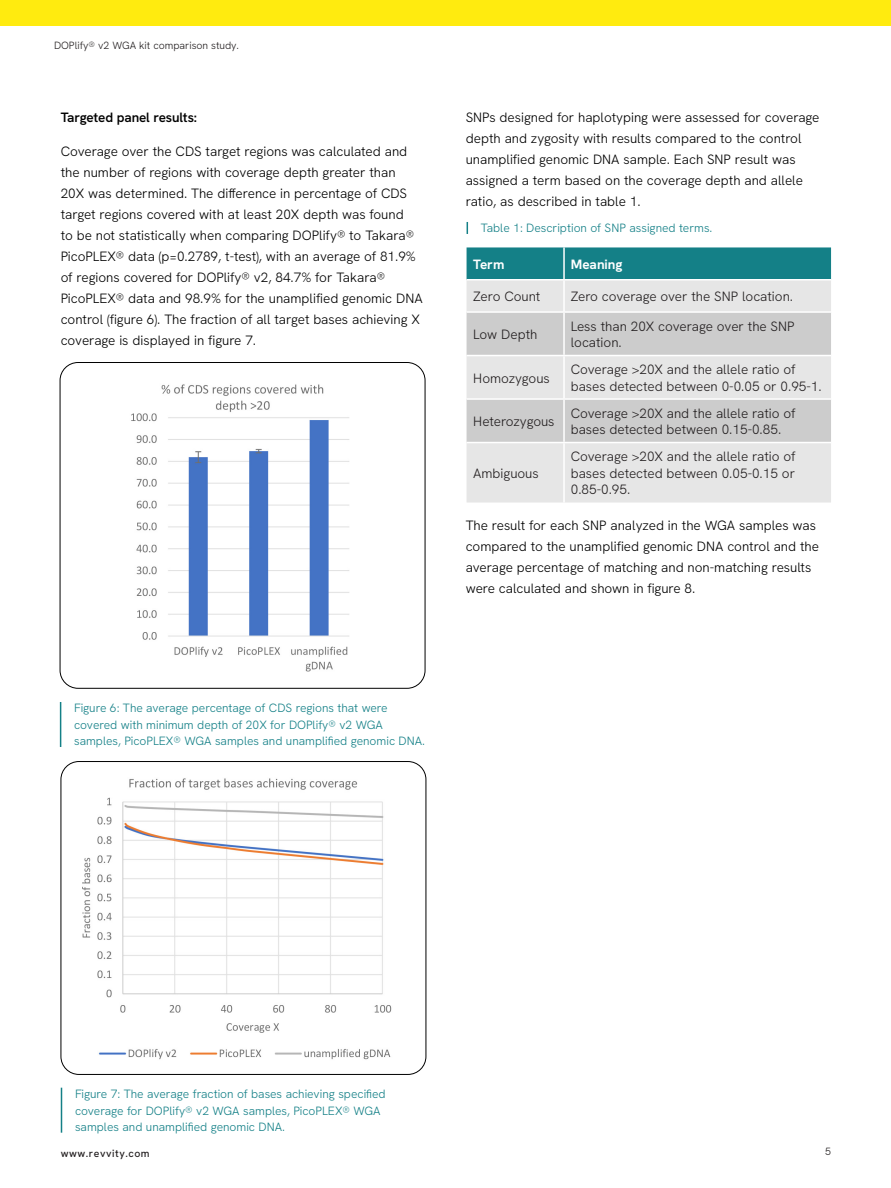
<style>
.page{position:relative;width:891px;height:1188px;background:#fff}
.page>*{position:absolute;margin:0;border:0;box-sizing:border-box;transform-origin:0 0}
.Body_Copy{font:300 13.5px/21px "Hanken Grotesk";color:#000}
.Table_Body_Black{font:300 13.5px/16.5px "Hanken Grotesk";letter-spacing:-.005em;color:#231f20}
.Paragraph_Title{font:600 13.5px "Hanken Grotesk";letter-spacing:-.01em;color:#000}
.Table_Head{font:700 13.5px "Hanken Grotesk";color:#fff}
.Captions{font:300 12px/16.5px "Hanken Grotesk";color:#148087}
.t1{font:300 10.5px "Hanken Grotesk";color:#231f20}
.t2{font:500 10.5px "Hanken Grotesk";letter-spacing:.05em;color:#231f20}
</style>
<div class="page">
<div style="left:0;top:0;width:891px;height:26px;background:#ffeb0f"></div>
<div style="left:60px;top:362px;width:365px;height:326px;border:1px solid #000;border-radius:18px"></div>
<hr style="left:60px;top:702px;width:1px;height:45px;background:#148087">
<img style="left:82px;top:778px;width:310px;height:282px">
<div style="left:61px;top:761px;width:365px;height:314px;border:1px solid #000;border-radius:18px"></div>
<hr style="left:61px;top:1088px;width:1px;height:45px;background:#148087">
<div style="left:467px;top:247px;width:364px;height:32px;background:#148087"></div>
<div style="left:467px;top:281px;width:364px;height:222px;background:#e6e6e6"></div>
<svg style="left:467px;top:313px;width:364px;height:129px;background:#d4d4d4"></svg>
<hr style="left:563px;top:247px;width:2px;height:32px;background:#fff">
<hr style="left:563px;top:281px;width:2px;height:30px;background:#fff">
<hr style="left:467px;top:311px;width:97px;height:2px;background:#fff">
<hr style="left:564px;top:311px;width:267px;height:2px;background:#fff">
<hr style="left:563px;top:313px;width:2px;height:42px;background:#fff">
<hr style="left:467px;top:355px;width:97px;height:1px;background:#fff">
<hr style="left:564px;top:355px;width:267px;height:1px;background:#fff">
<hr style="left:563px;top:356px;width:2px;height:42px;background:#fff">
<hr style="left:467px;top:398px;width:97px;height:2px;background:#fff">
<hr style="left:564px;top:398px;width:267px;height:2px;background:#fff">
<hr style="left:563px;top:400px;width:2px;height:42px;background:#fff">
<hr style="left:467px;top:442px;width:97px;height:1px;background:#fff">
<hr style="left:564px;top:442px;width:267px;height:1px;background:#fff">
<hr style="left:563px;top:443px;width:2px;height:60px;background:#fff">
<svg style="left:467px;top:222px;width:1px;height:12px"></svg>
<img style="left:131px;top:384px;width:219px;height:288px">
<p class="t1" style="left:54px;top:39px;width:187px">DOPlify® v2 WGA kit comparison study.</p>
<p class="Paragraph_Title" style="left:61px;top:108px;width:138px">Targeted panel results:</p>
<p class="Body_Copy" style="left:61px;top:141px;width:363px">Coverage over the CDS target regions was calculated and the number of regions with coverage depth greater than<br>20X was determined. The difference in percentage of CDS target regions covered with at least 20X depth was found<br>to be not statistically when comparing DOPlify® to Takara® PicoPLEX® data (p=0.2789, t-test), with an average of 81.9% of regions covered for DOPlify® v2, 84.7% for Takara® PicoPLEX® data and 98.9% for the unamplified genomic DNA control (figure 6). The fraction of all target bases achieving X coverage is displayed in figure 7.</p>
<p class="Body_Copy" style="left:466px;top:106px;width:355px">SNPs designed for haplotyping were assessed for coverage depth and zygosity with results compared to the control unamplified genomic DNA sample. Each SNP result was assigned a term based on the coverage depth and allele ratio, as described in table 1.</p>
<p class="Captions" style="left:481px;top:220px;width:233px">Table 1: Description of SNP assigned terms.</p>
<p class="Table_Head" style="left:473px;top:255px;width:33px">Term</p>
<p class="Table_Head" style="left:571px;top:255px;width:53px">Meaning</p>
<p class="Table_Body_Black" style="left:473px;top:288px;width:69px">Zero Count</p>
<p class="Table_Body_Black" style="left:571px;top:288px;width:224px">Zero coverage over the SNP location.</p>
<p class="Table_Body_Black" style="left:473px;top:326px;width:66px">Low Depth</p>
<p class="Table_Body_Black" style="left:571px;top:318px;width:225px">Less than 20X coverage over the SNP location.</p>
<p class="Table_Body_Black" style="left:473px;top:369px;width:78px">Homozygous</p>
<p class="Table_Body_Black" style="left:571px;top:361px;width:252px">Coverage &gt;20X and the allele ratio of bases detected between 0-0.05 or 0.95-1.</p>
<p class="Table_Body_Black" style="left:473px;top:413px;width:83px">Heterozygous</p>
<p class="Table_Body_Black" style="left:571px;top:405px;width:226px">Coverage &gt;20X and the allele ratio of bases detected between 0.15-0.85.</p>
<p class="Table_Body_Black" style="left:473px;top:465px;width:67px">Ambiguous</p>
<p class="Table_Body_Black" style="left:571px;top:448px;width:226px;text-align:justify">Coverage &gt;20X and the allele ratio of bases detected between 0.05-0.15 or 0.85-0.95.</p>
<p class="Body_Copy" style="left:466px;top:514px;width:355px">The result for each SNP analyzed in the WGA samples was compared to the unamplified genomic DNA control and the average percentage of matching and non-matching results were calculated and shown in figure 8.</p>
<p class="Captions" style="left:74px;top:700px;width:353px">Figure 6: The average percentage of CDS regions that were covered with minimum depth of 20X for DOPlify® v2 WGA samples, PicoPLEX® WGA samples and unamplified genomic DNA.</p>
<p class="Captions" style="left:75px;top:1086px;width:312px">Figure 7: The average fraction of bases achieving specified coverage for DOPlify® v2 WGA samples, PicoPLEX® WGA samples and unamplified genomic DNA.</p>
<p class="t2" style="left:61px;top:1147px;width:90px">www.revvity.com</p>
<p class="t1" style="left:825px;top:1145px;width:7px">5</p>
</div>
